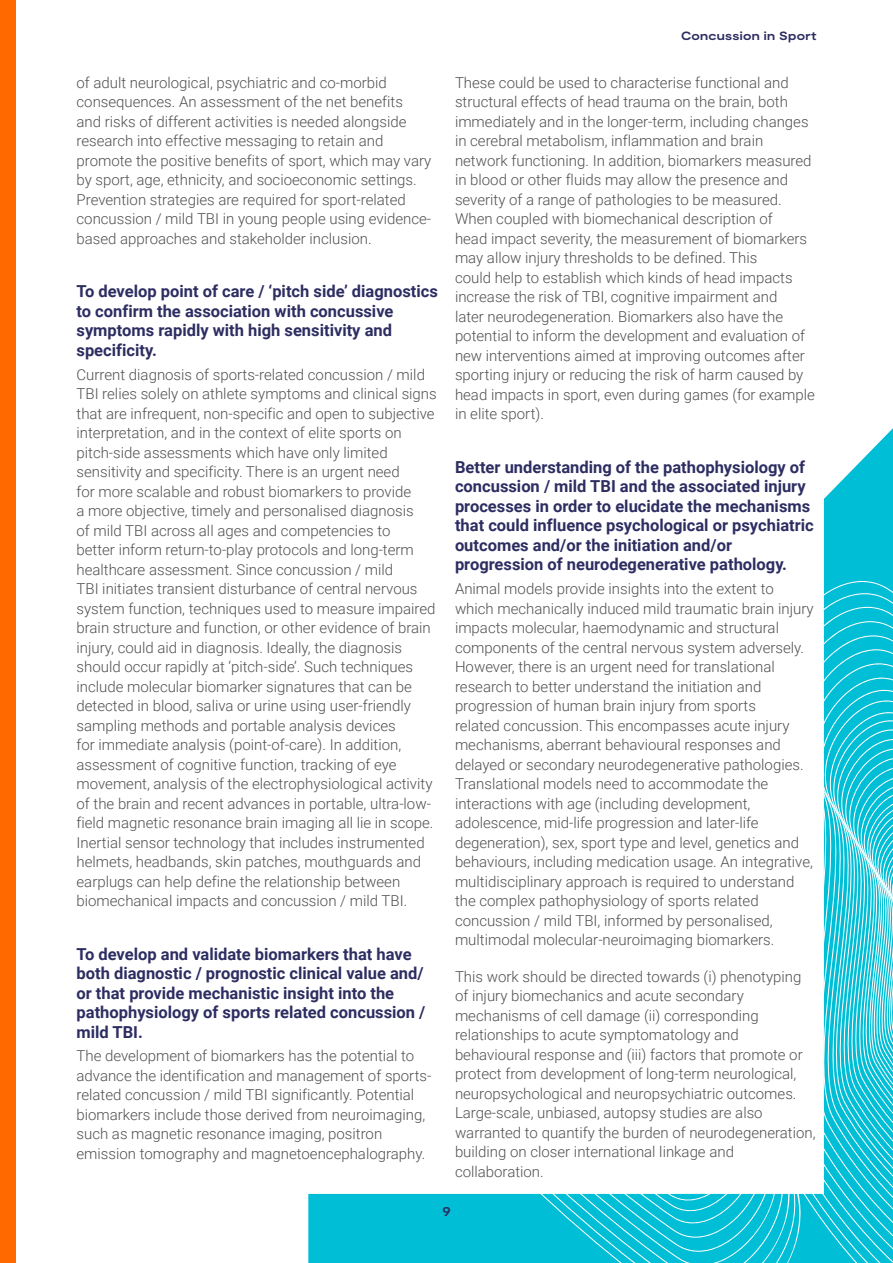
<style>
.page{position:relative;width:893px;height:1263px;background:#fff}
.page>*{position:absolute;margin:0;border:0;box-sizing:border-box;transform-origin:0 0}
.Header_3{font:700 16.5px/19.5px "Roboto";color:#2d2d62}
.Body_Copy{font:300 15px/19.5px "Roboto";color:#505050}
.t1{font:700 expanded 12.75px "Moderat";color:#2d2d62}
.t2{font:700 expanded 12px "Moderat";letter-spacing:.025em;color:#2d2d62}
</style>
<div class="page">
<svg style="left:308px;top:428px;width:585px;height:835px;fill:#00bed5"></svg>
<svg style="left:341px;top:1194px;width:425px;height:69px;background:#0bc0d6"></svg>
<svg style="left:768px;top:575px;width:125px;height:688px;background:#30cadc"></svg>
<div style="left:0;top:0;width:16px;height:1263px;background:#ff6900"></div>
<div style="left:84px;top:190px;width:740px;height:1004px;background:#fff;border:2px solid #fff"></div>
<p class="Body_Copy" style="left:77px;top:72px;width:356px">of adult neurological, psychiatric and co-morbid consequences. An assessment of the net benefits and risks of different activities is needed alongside research into effective messaging to retain and promote the positive benefits of sport, which may vary by sport, age, ethnicity, and socioeconomic settings.<br>Prevention strategies are required for sport-related concussion / mild TBI in young people using evidence&shy;based approaches and stakeholder inclusion.</p>
<h3 class="Header_3" style="left:77px;top:281px;width:363px">To develop point of care / ‘pitch side’ diagnostics to confirm the association with concussive symptoms rapidly with high sensitivity and specificity.</h3>
<p class="Body_Copy" style="left:77px;top:364px;width:362px">Current diagnosis of sports-related concussion / mild TBI relies solely on athlete symptoms and clinical signs that are infrequent, non-specific and open to subjective interpretation, and in the context of elite sports on pitch-side assessments which have only limited sensitivity and specificity. There is an urgent need<br>for more scalable and robust biomarkers to provide<br>a more objective, timely and personalised diagnosis<br>of mild TBI across all ages and competencies to<br>better inform return-to-play protocols and long-term healthcare assessment. Since concussion / mild<br>TBI initiates transient disturbance of central nervous system function, techniques used to measure impaired brain structure and function, or other evidence of brain injury, could aid in diagnosis. Ideally, the diagnosis should occur rapidly at ‘pitch-side’. Such techniques include molecular biomarker signatures that can be detected in blood, saliva or urine using user-friendly sampling methods and portable analysis devices<br>for immediate analysis (point-of-care). In addition, assessment of cognitive function, tracking of eye movement, analysis of the electrophysiological activity of the brain and recent advances in portable, ultra-low&shy;field magnetic resonance brain imaging all lie in scope.<br>Inertial sensor technology that includes instrumented helmets, headbands, skin patches, mouthguards and earplugs can help define the relationship between biomechanical impacts and concussion / mild TBI.</p>
<h3 class="Header_3" style="left:77px;top:943px;width:350px">To develop and validate biomarkers that have both diagnostic / prognostic clinical value and/ or that provide mechanistic insight into the pathophysiology of sports related concussion / mild TBI.</h3>
<p class="Body_Copy" style="left:77px;top:1046px;width:356px">The development of biomarkers has the potential to advance the identification and management of sports&shy;related concussion / mild TBI significantly. Potential biomarkers include those derived from neuroimaging, such as magnetic resonance imaging, positron emission tomography and magnetoencephalography.</p>
<p class="t2" style="left:681px;top:29px;width:137px">Concussion in Sport</p>
<p class="Body_Copy" style="left:455px;top:72px;width:361px">These could be used to characterise functional and structural effects of head trauma on the brain, both immediately and in the longer-term, including changes in cerebral metabolism, inflammation and brain network functioning. In addition, biomarkers measured in blood or other fluids may allow the presence and severity of a range of pathologies to be measured.<br>When coupled with biomechanical description of<br>head impact severity, the measurement of biomarkers may allow injury thresholds to be defined. This<br>could help to establish which kinds of head impacts increase the risk of TBI, cognitive impairment and<br>later neurodegeneration. Biomarkers also have the potential to inform the development and evaluation of new interventions aimed at improving outcomes after sporting injury or reducing the risk of harm caused by head impacts in sport, even during games (for example in elite sport).</p>
<h3 class="Header_3" style="left:455px;top:457px;width:360px">Better understanding of the pathophysiology of concussion / mild TBI and the associated injury processes in order to elucidate the mechanisms that could influence psychological or psychiatric outcomes and/or the initiation and/or progression of neurodegenerative pathology.</h3>
<p class="Body_Copy" style="left:455px;top:578px;width:360px">Animal models provide insights into the extent to which mechanically induced mild traumatic brain injury impacts molecular, haemodynamic and structural components of the central nervous system adversely.<br>However, there is an urgent need for translational research to better understand the initiation and progression of human brain injury from sports<br>related concussion. This encompasses acute injury mechanisms, aberrant behavioural responses and delayed or secondary neurodegenerative pathologies.<br>Translational models need to accommodate the interactions with age (including development, adolescence, mid-life progression and later-life degeneration), sex, sport type and level, genetics and behaviours, including medication usage. An integrative, multidisciplinary approach is required to understand the complex pathophysiology of sports related concussion / mild TBI, informed by personalised, multimodal molecular-neuroimaging biomarkers.</p>
<p class="Body_Copy" style="left:455px;top:966px;width:362px">This work should be directed towards (i) phenotyping of injury biomechanics and acute secondary mechanisms of cell damage (ii) corresponding relationships to acute symptomatology and behavioural response and (iii) factors that promote or protect from development of long-term neurological, neuropsychological and neuropsychiatric outcomes.<br>Large-scale, unbiased, autopsy studies are also warranted to quantify the burden of neurodegeneration, building on closer international linkage and collaboration.</p>
<p class="t1" style="left:442px;top:1204px;width:10px">9</p>
</div>
